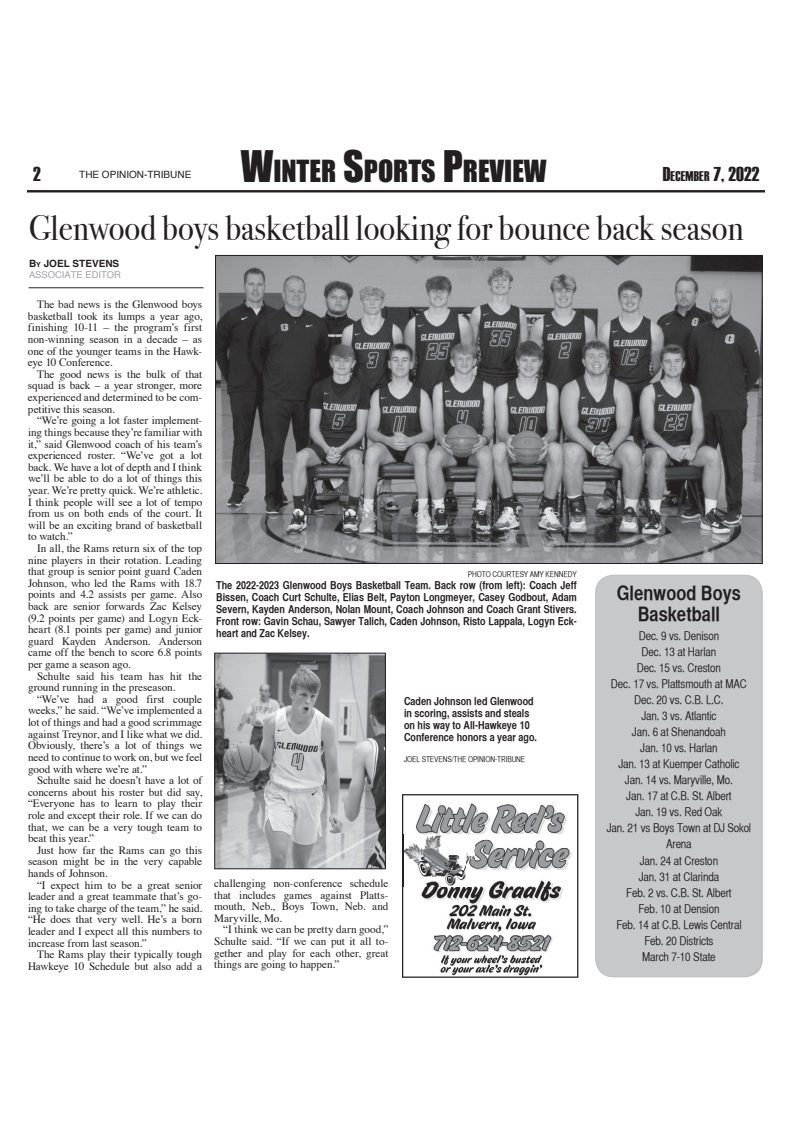
<style>
.page{position:relative;width:792px;height:1128px;background:#fff}
.page>*{position:absolute;margin:0;border:0;box-sizing:border-box;transform-origin:0 0}
.t1{font:35.6px "Bodoni Svty Two ITCTT";color:#231f20;scale:.93 1}
.t2{font:28px "Impact";color:#231f20}
.t3{font:20px/21px "Helvetica CY Bold";color:#231f20;text-align:center}
.t4{font:20px "Haettenschweiler";color:#231f20}
.t5{font:12px/16px "Helvetica CY Plain";letter-spacing:-.01em;color:#231f20;text-align:center}
.t6{font:11.2px/11.6px "Times";letter-spacing:-.005em;color:#231f20;text-align:justify}
.t7{font:11px/12px "Helvetica CY Bold";color:#231f20;text-align:justify}
.t8{font:10px "Helvetica";color:#231f20}
.t9{font:700 10px "Helvetica";color:#231f20}
.t10{font:9.4px "Helvetica";color:#a0a1a5}
.t11{font:8px "Helvetica CY Plain";letter-spacing:-.01em;color:#231f20}
.s1{font-size:40px}
.s2{font-size:14px}
.s3{font-size:7px}
</style>
<div class="page">
<hr style="left:27px;top:190px;width:738px;height:2px;background:#231f20">
<hr style="left:29px;top:287px;width:175px;height:1px;background:#231f20">
<img style="left:217px;top:257px;width:544px;height:305px">
<div style="left:215px;top:255px;width:548px;height:309px;border:1px solid #231f20"></div>
<img style="left:216px;top:654px;width:168px;height:213px">
<div style="left:214px;top:652px;width:172px;height:217px;border:1px solid #231f20"></div>
<div style="left:596px;top:575px;width:166px;height:401px;background:#c7c8ca;border-radius:18px"></div>
<div style="left:595px;top:574px;width:168px;height:403px;border:1px solid #bcbdc0;border-radius:18px"></div>
<svg style="left:402px;top:794px;width:176px;height:183px"></svg>
<img style="left:474px;top:838px;width:102px;height:31px">
<img style="left:402px;top:834px;width:72px;height:52px">
<img style="left:415px;top:877px;width:59px;height:9px">
<img style="left:413px;top:834px;width:61px;height:1px">
<h3 class="t4" style="left:33px;top:163px;width:9px">2</h3>
<p class="t8" style="left:79px;top:167px;width:114px">THE OPINION-TRIBUNE</p>
<h2 class="t2" style="left:241px;top:149px;width:307px"><span class="s1">W</span>INTER <span class="s1">S</span>PORTS <span class="s1">P</span>REVIEW</h2>
<h3 class="t4" style="left:663px;top:163px;width:98px">D<span class="s2">ECEMBER</span> 7, 2022</h3>
<h1 class="t1" style="left:29px;top:199px;width:770px">Glenwood boys basketball looking for bounce back season</h1>
<p class="t9" style="left:29px;top:255px;width:92px">B<span class="s3">y</span> JOEL STEVENS</p>
<p class="t10" style="left:29px;top:268px;width:93px">ASSOCIATE EDITOR</p>
<p class="t6" style="left:28px;top:298px;width:176px;text-indent:9px">The bad news is the Glenwood boys basketball took its lumps a year ago, finishing 10-11 – the program’s first non-winning season in a decade – as one of the younger teams in the Hawk&shy;eye 10 Conference.</p>
<p class="t6" style="left:28px;top:367px;width:176px;text-indent:9px">The good news is the bulk of that squad is back – a year stronger, more experienced and determined to be com&shy;petitive this season.</p>
<p class="t6" style="left:28px;top:414px;width:176px;text-indent:9px">“We’re going a lot faster implement&shy;ing things because they’re familiar with it,” said Glenwood coach of his team’s experienced roster. “We’ve got a lot back. We have a lot of depth and I think we’ll be able to do a lot of things this year. We’re pretty quick. We’re athletic.<br>I think people will see a lot of tempo from us on both ends of the court. It will be an exciting brand of basketball to watch.”</p>
<p class="t6" style="left:28px;top:541px;width:176px;text-indent:9px">In all, the Rams return six of the top nine players in their rotation. Leading that group is senior point guard Caden Johnson, who led the Rams with 18.7 points and 4.2 assists per game. Also back are senior forwards Zac Kelsey (9.2 points per game) and Logyn Eck&shy;heart (8.1 points per game) and junior guard Kayden Anderson. Anderson came off the bench to score 6.8 points per game a season ago.</p>
<p class="t6" style="left:28px;top:669px;width:176px;text-indent:9px">Schulte said his team has hit the ground running in the preseason.</p>
<p class="t6" style="left:28px;top:692px;width:176px;text-indent:9px">“We’ve had a good first couple weeks,” he said. “We’ve implemented a lot of things and had a good scrimmage against Treynor, and I like what we did.<br>Obviously, there’s a lot of things we need to continue to work on, but we feel good with where we’re at.”</p>
<p class="t6" style="left:28px;top:773px;width:176px;text-indent:9px">Schulte said he doesn’t have a lot of concerns about his roster but did say, “Everyone has to learn to play their role and except their role. If we can do that, we can be a very tough team to beat this year.”</p>
<p class="t6" style="left:28px;top:843px;width:176px;text-indent:9px">Just how far the Rams can go this season might be in the very capable hands of Johnson.</p>
<p class="t6" style="left:28px;top:878px;width:176px;text-indent:9px">“I expect him to be a great senior leader and a great teammate that’s go&shy;ing to take charge of the team,” he said. “He does that very well. He’s a born leader and I expect all this numbers to increase from last season.”</p>
<p class="t6" style="left:28px;top:947px;width:176px;text-align:right">The Rams play their typically tough<br>Hawkeye 10 Schedule but also add a</p>
<p class="t11" style="left:468px;top:569px;width:110px">PHOTO COURTESY AMY KENNEDY</p>
<p class="t7" style="left:216px;top:579px;width:362px">The 2022-2023 Glenwood Boys Basketball Team. Back row (from left): Coach Jeff Bissen, Coach Curt Schulte, Elias Belt, Payton Longmeyer, Casey Godbout, Adam Severn, Kayden Anderson, Nolan Mount, Coach Johnson and Coach Grant Stivers.<br>Front row: Gavin Schau, Sawyer Talich, Caden Johnson, Risto Lappala, Logyn Eck&shy;heart and Zac Kelsey.</p>
<p class="t7" style="left:404px;top:694px;width:135px;text-align:left">Caden Johnson led Glenwood in scoring, assists and steals on his way to All-Hawkeye 10<br>Conference honors a year ago.</p>
<p class="t11" style="left:404px;top:754px;width:123px">JOEL STEVENS/THE OPINION-TRIBUNE</p>
<p class="t6" style="left:214px;top:876px;width:176px">challenging non-conference schedule that includes games against Platts&shy;mouth, Neb., Boys Town, Neb. and Maryville, Mo.</p>
<p class="t6" style="left:214px;top:922px;width:176px;text-indent:9px">“I think we can be pretty darn good,” Schulte said. “If we can put it all to&shy;gether and play for each other, great things are going to happen.”</p>
<h3 class="t3" style="left:617px;top:582px;width:126px">Glenwood Boys<br>Basketball</h3>
<p class="t5" style="left:607px;top:628px;width:146px">Dec. 9 vs. Denison<br>Dec. 13 at Harlan<br>Dec. 15 vs. Creston<br>Dec. 17 vs. Plattsmouth at MAC<br>Dec. 20 vs. C.B. L.C.<br>Jan. 3 vs. Atlantic<br>Jan. 6 at Shenandoah<br>Jan. 10 vs. Harlan<br>Jan. 13 at Kuemper Catholic<br>Jan. 14 vs. Maryville, Mo.<br>Jan. 17 at C.B. St. Albert<br>Jan. 19 vs. Red Oak<br>Jan. 21 vs Boys Town at DJ Sokol<br>Arena<br>Jan. 24 at Creston<br>Jan. 31 at Clarinda<br>Feb. 2 vs. C.B. St. Albert<br>Feb. 10 at Dension<br>Feb. 14 at C.B. Lewis Central<br>Feb. 20 Districts<br>March 7-10 State</p>
</div>
